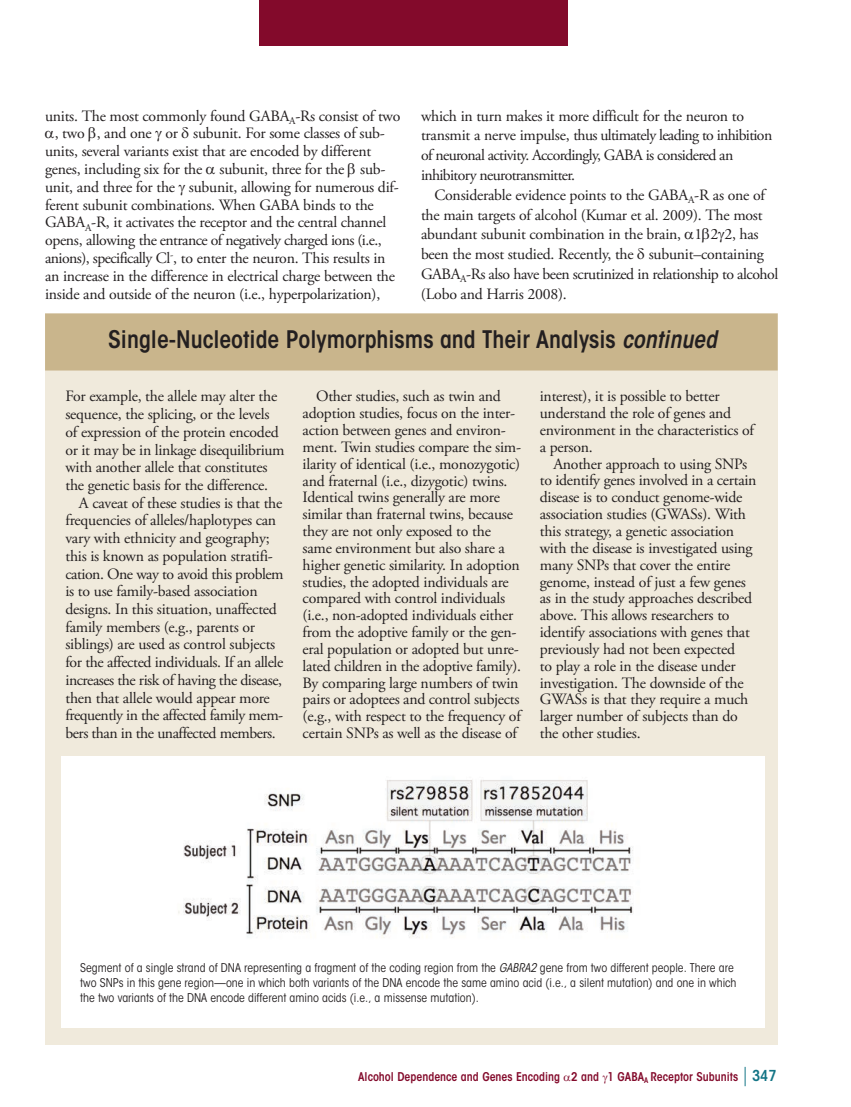
<style>
.page{position:relative;width:851px;height:1107px;background:#fff}
.page>*{position:absolute;margin:0;border:0;box-sizing:border-box;transform-origin:0 0}
.t1{font:600 condensed 24px "ITC Avant Garde Std";color:#231f20}
.t2{font:15.75px/16.8px "Adobe Garamond Pro";letter-spacing:-.015em;color:#231f20}
.t3{font:15.75px "Adobe Garamond Pro";letter-spacing:-.04em;color:#231f20}
.t4{font:15.75px "Adobe Garamond Pro";letter-spacing:-.035em;color:#231f20}
.t5{font:condensed 12px/15px "ITC Avant Garde Std";color:#231f20}
.t6{font:600 condensed 12px "ITC Avant Garde Std";color:#830a2b}
.s1{font-style:italic}
.s2{font-size:15px;color:#147586}
</style>
<div class="page">
<svg style="left:744px;top:1067px;width:1px;height:19px"></svg>
<div style="left:259px;top:0;width:308px;height:46px;background:#830a2b"></div>
<div style="left:45px;top:314px;width:732px;height:731px;background:#f0eadc"></div>
<div style="left:45px;top:314px;width:732px;height:57px;background:#c9b58c"></div>
<div style="left:61px;top:756px;width:703px;height:272px;background:#fff"></div>
<img style="left:178px;top:780px;width:455px;height:158px">
<p class="t2" style="left:45px;top:109px;width:357px">units. The most commonly found GABA<sub>A</sub>-Rs consist of two</p>
<p class="t2" style="left:55px;top:126px;width:332px">, two , and one or subunit. For some classes of sub-</p>
<p class="t2" style="left:45px;top:144px;width:328px">units, several variants exist that are encoded by different</p>
<p class="t2" style="left:45px;top:162px;width:342px">genes, including six for the subunit, three for the sub-</p>
<p class="t2" style="left:45px;top:180px;width:355px">unit, and three for the subunit, allowing for numerous dif-</p>
<p class="t2" style="left:45px;top:198px;width:330px">ferent subunit combinations. When GABA binds to the</p>
<p class="t2" style="left:45px;top:215px;width:343px">GABA<sub>A</sub>-R, it activates the receptor and the central channel</p>
<p class="t4" style="left:45px;top:234px;width:338px">opens, allowing the entrance of negatively charged ions (i.e.,</p>
<p class="t2" style="left:45px;top:251px;width:342px">anions), specifically Cl<sup>-</sup>, to enter the neuron. This results in</p>
<p class="t2" style="left:45px;top:269px;width:351px">an increase in the difference in electrical charge between the</p>
<p class="t2" style="left:45px;top:287px;width:337px">inside and outside of the neuron (i.e., hyperpolarization),</p>
<p class="t2" style="left:421px;top:109px;width:324px">which in turn makes it more difficult for the neuron to</p>
<p class="t3" style="left:421px;top:129px;width:353px">transmit a nerve impulse, thus ultimately leading to inhibition</p>
<p class="t3" style="left:421px;top:149px;width:314px">of neuronal activity. Accordingly, GABA is considered an</p>
<p class="t3" style="left:421px;top:169px;width:156px">inhibitory neurotransmitter.</p>
<p class="t2" style="left:434px;top:188px;width:332px">Considerable evidence points to the GABA<sub>A</sub>-R as one of</p>
<p class="t2" style="left:421px;top:208px;width:343px">the main targets of alcohol (Kumar et al. 2009). The most</p>
<p class="t2" style="left:421px;top:227px;width:339px">abundant subunit combination in the brain, 1 2 2, has</p>
<p class="t2" style="left:421px;top:247px;width:344px">been the most studied. Recently, the subunit–containing</p>
<p class="t2" style="left:421px;top:267px;width:359px">GABA<sub>A</sub>-Rs also have been scrutinized in relationship to alcohol</p>
<p class="t2" style="left:421px;top:287px;width:147px">(Lobo and Harris 2008).</p>
<h1 class="t1" style="left:108px;top:330px;width:610px">Single-Nucleotide Polymorphisms and Their Analysis <span class="s1">continued</span></h1>
<p class="t2" style="left:65px;top:389px;width:213px">For example, the allele may alter the</p>
<p class="t2" style="left:65px;top:407px;width:206px">sequence, the splicing, or the levels</p>
<p class="t2" style="left:65px;top:425px;width:215px">of expression of the protein encoded</p>
<p class="t2" style="left:65px;top:443px;width:221px">or it may be in linkage disequilibrium</p>
<p class="t2" style="left:65px;top:460px;width:204px">with another allele that constitutes</p>
<p class="t2" style="left:65px;top:478px;width:204px">the genetic basis for the difference.</p>
<p class="t2" style="left:79px;top:496px;width:205px">A caveat of these studies is that the</p>
<p class="t2" style="left:65px;top:513px;width:212px">frequencies of alleles/haplotypes can</p>
<p class="t2" style="left:65px;top:531px;width:206px">vary with ethnicity and geography;</p>
<p class="t2" style="left:65px;top:549px;width:209px">this is known as population stratifi-</p>
<p class="t2" style="left:65px;top:567px;width:220px">cation. One way to avoid this problem</p>
<p class="t2" style="left:65px;top:584px;width:194px">is to use family-based association</p>
<p class="t2" style="left:65px;top:602px;width:213px">designs. In this situation, unaffected</p>
<p class="t2" style="left:65px;top:620px;width:191px">family members (e.g., parents or</p>
<p class="t2" style="left:65px;top:637px;width:211px">siblings) are used as control subjects</p>
<p class="t2" style="left:65px;top:655px;width:219px">for the affected individuals. If an allele</p>
<p class="t2" style="left:65px;top:673px;width:218px">increases the risk of having the disease,</p>
<p class="t2" style="left:65px;top:691px;width:206px">then that allele would appear more</p>
<p class="t2" style="left:65px;top:708px;width:219px">frequently in the affected family mem-</p>
<p class="t2" style="left:65px;top:726px;width:212px">bers than in the unaffected members.</p>
<p class="t2" style="left:302px;top:389px;width:220px;text-indent:13px">Other studies, such as twin and adoption studies, focus on the inter&shy;action between genes and environ&shy;ment. Twin studies compare the sim&shy;ilarity of identical (i.e., monozygotic) and fraternal (i.e., dizygotic) twins.<br>Identical twins generally are more similar than fraternal twins, because they are not only exposed to the same environment but also share a higher genetic similarity. In adoption studies, the adopted individuals are compared with control individuals (i.e., non-adopted individuals either from the adoptive family or the gen&shy;eral population or adopted but unre&shy;lated children in the adoptive family).<br>By comparing large numbers of twin pairs or adoptees and control subjects (e.g., with respect to the frequency of certain SNPs as well as the disease of</p>
<p class="t2" style="left:540px;top:389px;width:181px">interest), it is possible to better</p>
<p class="t2" style="left:540px;top:406px;width:193px">understand the role of genes and</p>
<p class="t2" style="left:540px;top:423px;width:216px">environment in the characteristics of</p>
<p class="t2" style="left:540px;top:440px;width:54px">a person.</p>
<p class="t2" style="left:553px;top:457px;width:195px">Another approach to using SNPs</p>
<p class="t2" style="left:540px;top:473px;width:218px">to identify genes involved in a certain</p>
<p class="t2" style="left:540px;top:490px;width:204px">disease is to conduct genome-wide</p>
<p class="t2" style="left:540px;top:507px;width:208px">association studies (GWASs). With</p>
<p class="t2" style="left:540px;top:524px;width:196px">this strategy, a genetic association</p>
<p class="t2" style="left:540px;top:541px;width:214px">with the disease is investigated using</p>
<p class="t2" style="left:540px;top:558px;width:192px">many SNPs that cover the entire</p>
<p class="t2" style="left:540px;top:574px;width:207px">genome, instead of just a few genes</p>
<p class="t2" style="left:540px;top:591px;width:214px">as in the study approaches described</p>
<p class="t2" style="left:540px;top:608px;width:191px">above. This allows researchers to</p>
<p class="t2" style="left:540px;top:625px;width:211px">identify associations with genes that</p>
<p class="t2" style="left:540px;top:642px;width:197px">previously had not been expected</p>
<p class="t2" style="left:540px;top:659px;width:197px">to play a role in the disease under</p>
<p class="t2" style="left:540px;top:676px;width:205px">investigation. The downside of the</p>
<p class="t2" style="left:540px;top:692px;width:210px">GWASs is that they require a much</p>
<p class="t2" style="left:540px;top:709px;width:199px">larger number of subjects than do</p>
<p class="t2" style="left:540px;top:726px;width:102px">the other studies.</p>
<p class="t5" style="left:80px;top:961px;width:657px">Segment of a single strand of DNA representing a fragment of the coding region from the <span class="s1">GABRA2</span> gene from two different people. There are two SNPs in this gene region—one in which both variants of the DNA encode the same amino acid (i.e., a silent mutation) and one in which the two variants of the DNA encode different amino acids (i.e., a missense mutation).</p>
<p class="t6" style="left:358px;top:1072px;width:420px">Alcohol Dependence and Genes Encoding 2 and 1 GABA<sub>A</sub> Receptor Subunits <span class="s2">347</span></p>
</div>
